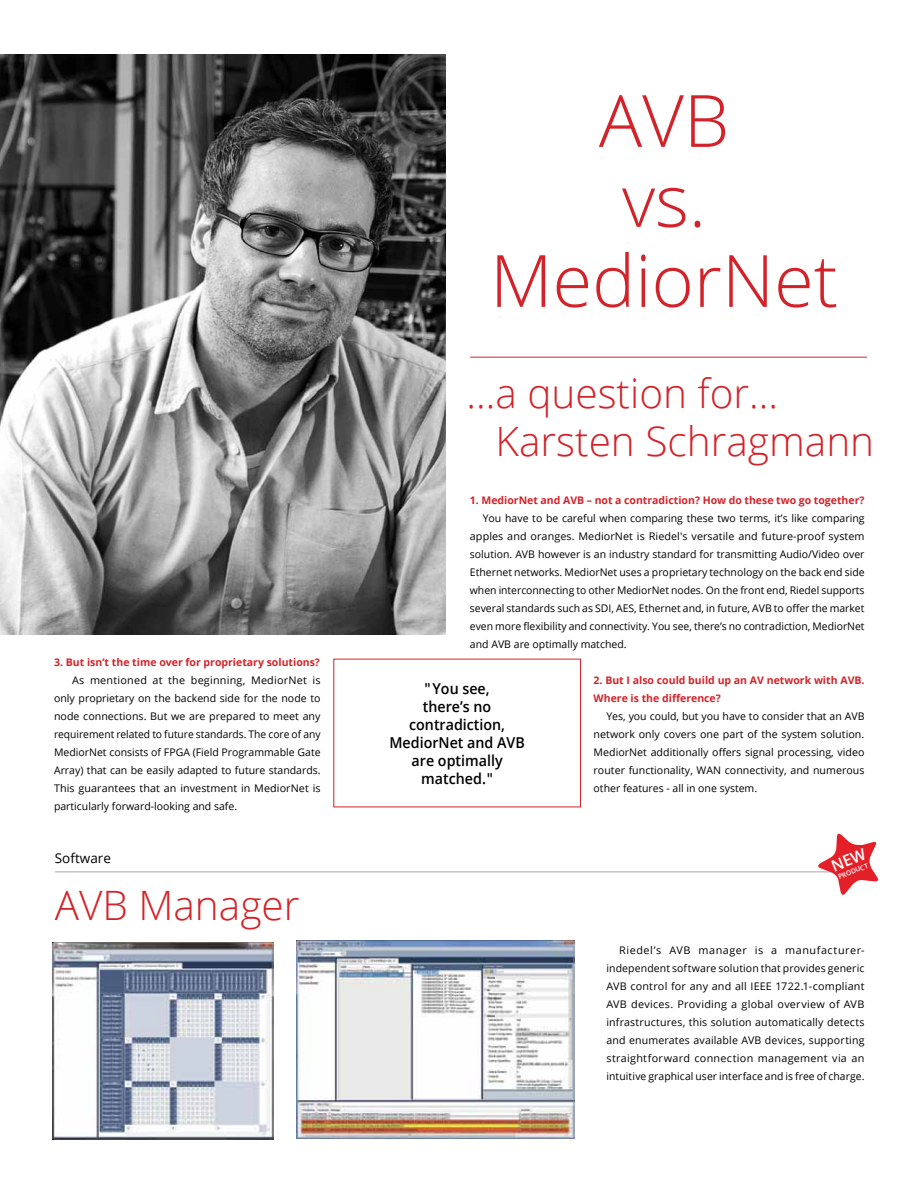
<style>
.page{position:relative;width:919px;height:1191px;background:#fff}
.page>*{position:absolute;margin:0;border:0;box-sizing:border-box;transform-origin:0 0}
.t1{font:300 72.3px/79.9px "Open Sans";color:#d2232a;text-align:center}
.t2{font:300 40.5px/48.6px "Open Sans";color:#d2232a}
.t3{font:600 15px/18px "Open Sans";color:#000;text-align:center;scale:.95 1}
.t4{font:13.5px "Open Sans";color:#000}
.t5{font:10.5px/18px "Open Sans";color:#000;text-align:justify}
.t6{font:700 10.5px/18px "Open Sans";color:#d2232a}
.t7{font:600 6.75px "Open Sans";color:#fff}
</style>
<div class="page">
<hr style="left:55px;top:871px;width:808px;height:1px;background:#a7a9ac">
<img style="left:53px;top:942px;width:220px;height:197px">
<img style="left:296px;top:940px;width:278px;height:198px">
<img style="left:0;top:54px;width:446px;height:580px">
<hr style="left:470px;top:357px;width:396px;height:1px;background:#d2232a">
<svg style="left:815px;top:833px;width:64px;height:62px"></svg>
<p class="t6" style="left:54px;top:653px;width:267px">3. But isn’t the time over for proprietary solutions?</p>
<p class="t5" style="left:54px;top:671px;width:268px;text-indent:18px">As mentioned at the beginning, MediorNet is only proprietary on the backend side for the node to node connections. But we are prepared to meet any requirement related to future standards. The core of any MediorNet consists of FPGA (Field Programmable Gate Array) that can be easily adapted to future standards.<br>This guarantees that an investment in MediorNet is particularly forward-looking and safe.</p>
<p class="t4" style="left:55px;top:849px;width:57px">Software</p>
<h2 class="t2" style="left:55px;top:880px;width:246px">AVB Manager</h2>
<h1 class="t1" style="left:490px;top:79px;width:349px">AVB<br>vs.<br>MediorNet</h1>
<h2 class="t2" style="left:495px;top:367px;width:380px;text-indent:-29px">...a question for…<br>Karsten Schragmann</h2>
<p class="t6" style="left:470px;top:491px;width:396px">1. MediorNet and AVB – not a contradiction? How do these two go together?</p>
<p class="t5" style="left:470px;top:509px;width:396px;text-indent:13px">You have to be careful when comparing these two terms, it’s like comparing apples and oranges. MediorNet is Riedel's versatile and future-proof system solution. AVB however is an industry standard for transmitting Audio/Video over Ethernet networks. MediorNet uses a proprietary technology on the back end side when interconnecting to other MediorNet nodes. On the front end, Riedel supports several standards such as SDI, AES, Ethernet and, in future, AVB to offer the market even more flexibility and connectivity. You see, there’s no contradiction, MediorNet and AVB are optimally matched.</p>
<p class="t6" style="left:593px;top:671px;width:272px">2. But I also could build up an AV network with AVB.<br>Where is the difference?</p>
<p class="t5" style="left:593px;top:707px;width:272px;text-indent:13px">Yes, you could, but you have to consider that an AVB network only covers one part of the system solution.<br>MediorNet additionally offers signal processing, video router functionality, WAN connectivity, and numerous other features - all in one system.</p>
<h3 class="t3" style="left:389px;top:679px;width:144px">" You see,<br>there’s no contradiction,<br>MediorNet and AVB are optimally matched. "</h3>
<p class="t7" style="left:836px;top:872px;width:33px;rotate:-22deg">PRODUCT</p>
<p class="t5" style="left:606px;top:941px;width:260px;text-indent:13px">Riedel’s AVB manager is a manufacturer&shy;independent software solution that provides generic AVB control for any and all IEEE 1722.1-compliant AVB devices. Providing a global overview of AVB infrastructures, this solution automatically detects and enumerates available AVB devices, supporting straightforward connection management via an intuitive graphical user interface and is free of charge.</p>
</div>
